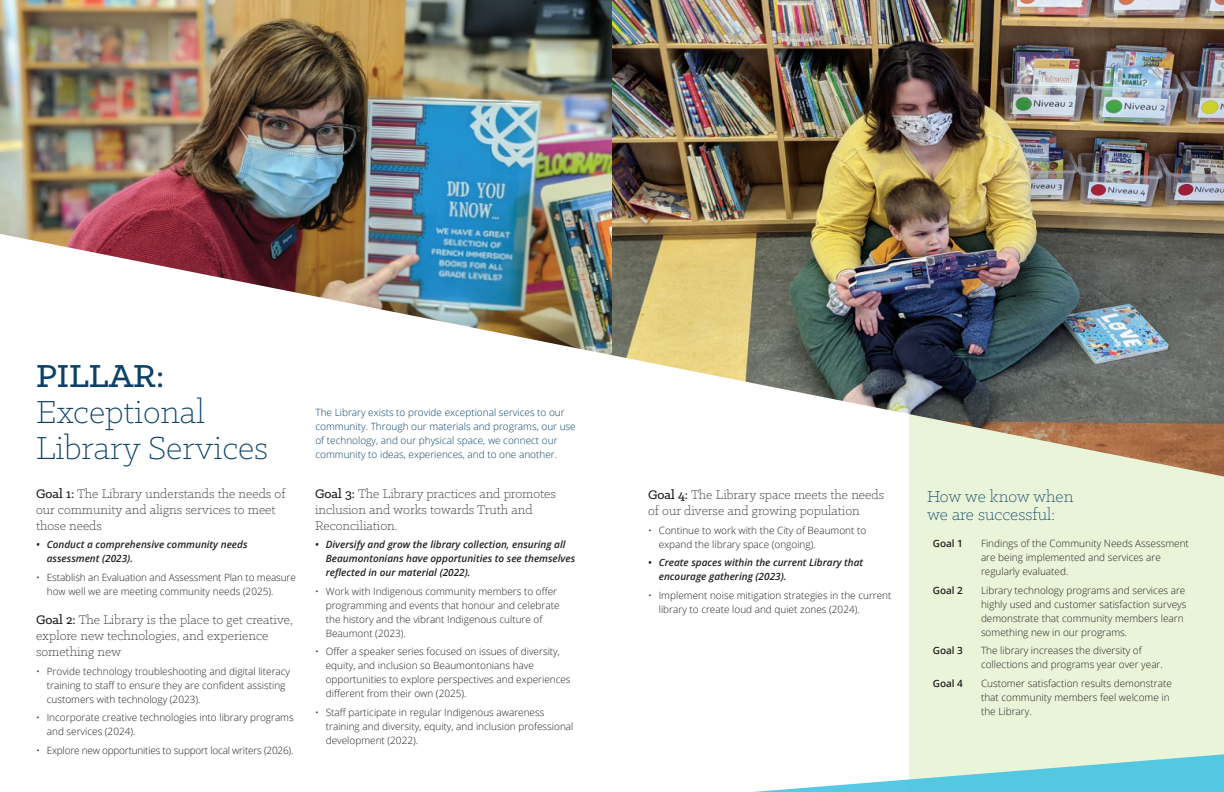
<style>
.page{position:relative;width:1224px;height:792px;background:#fff}
.page>*{position:absolute;margin:0;border:0;box-sizing:border-box;transform-origin:0 0}
.t1{font:300 36px/36px "Klinic Slab";color:#0a426a}
.t2{font:500 36px "Klinic Slab";color:#0a426a}
.t3{font:300 18px/18px "Klinic Slab";color:#0a426a}
.t4{font:300 14px/16px "Klinic Slab";color:#231f20}
.t5{font:300 10px/14px "Open Sans";color:#231f20}
.t6{font:italic 600 10px/14px "Open Sans";color:#231f20}
.t7{font:300 10px/14px "Open Sans";color:#0a426a}
.t8{font:300 10px "Open Sans";letter-spacing:-.02em;color:#231f20}
.t9{font:600 10px "Open Sans";color:#231f20}
.s1{font-weight:500}
</style>
<div class="page">
<div style="left:909px;top:408px;width:315px;height:384px;background:#eaf4d8"></div>
<svg style="left:753px;top:754px;width:471px;height:38px"></svg>
<img style="left:612px;top:0;width:612px;height:477px">
<img style="left:0;top:0;width:612px;height:355px">
<h1 class="t2" style="left:36px;top:352px;width:130px">PILLAR:</h1>
<h1 class="t1" style="left:36px;top:392px;width:234px">Exceptional<br>Library Services</h1>
<p class="t7" style="left:315px;top:405px;width:262px">The Library exists to provide exceptional services to our community. Through our materials and programs, our use of technology, and our physical space, we connect our community to ideas, experiences, and to one another.</p>
<h3 class="t4" style="left:315px;top:485px;width:242px"><span class="s1">Goal 3:</span> The Library practices and promotes inclusion and works towards Truth and<br>Reconciliation.</h3>
<p class="t6" style="left:326px;top:537px;width:251px;text-indent:-11px">• Diversify and grow the library collection, ensuring all<br>Beaumontonians have opportunities to see themselves reflected in our material (2022).</p>
<p class="t5" style="left:326px;top:584px;width:235px;text-indent:-11px">• Work with Indigenous community members to offer programming and events that honour and celebrate the history and the vibrant Indigenous culture of Beaumont (2023).</p>
<p class="t5" style="left:326px;top:644px;width:246px;text-indent:-11px">• Offer a speaker series focused on issues of diversity, equity, and inclusion so Beaumontonians have opportunities to explore perspectives and experiences different from their own (2025).</p>
<p class="t5" style="left:326px;top:705px;width:249px;text-indent:-11px">• Staff participate in regular Indigenous awareness training and diversity, equity, and inclusion professional development (2022).</p>
<h3 class="t4" style="left:36px;top:485px;width:251px"><span class="s1">Goal 1:</span> The Library understands the needs of our community and aligns services to meet those needs</h3>
<p class="t6" style="left:47px;top:537px;width:202px;text-indent:-11px">• Conduct a comprehensive community needs assessment (2023).</p>
<p class="t5" style="left:47px;top:570px;width:251px;text-indent:-11px">• Establish an Evaluation and Assessment Plan to measure how well we are meeting community needs (2025).</p>
<h3 class="t4" style="left:36px;top:611px;width:259px"><span class="s1">Goal 2:</span> The Library is the place to get creative, explore new technologies, and experience something new</h3>
<p class="t5" style="left:47px;top:664px;width:245px;text-indent:-11px">• Provide technology troubleshooting and digital literacy training to staff to ensure they are confident assisting customers with technology (2023).</p>
<p class="t5" style="left:47px;top:710px;width:249px;text-indent:-11px">• Incorporate creative technologies into library programs and services (2024).</p>
<p class="t8" style="left:36px;top:743px;width:259px">• Explore new opportunities to support local writers (2026).</p>
<h3 class="t4" style="left:648px;top:486px;width:238px"><span class="s1">Goal 4:</span> The Library space meets the needs of our diverse and growing population</h3>
<p class="t5" style="left:659px;top:523px;width:209px;text-indent:-11px">• Continue to work with the City of Beaumont to expand the library space (ongoing).</p>
<p class="t6" style="left:659px;top:555px;width:206px;text-indent:-11px">• Create spaces within the current Library that encourage gathering (2023).</p>
<p class="t5" style="left:659px;top:588px;width:234px;text-indent:-11px">• Implement noise mitigation strategies in the current library to create loud and quiet zones (2024).</p>
<h2 class="t3" style="left:927px;top:487px;width:148px">How we know when we are successful:</h2>
<p class="t9" style="left:933px;top:537px;width:32px">Goal 1</p>
<p class="t5" style="left:981px;top:536px;width:210px">Findings of the Community Needs Assessment are being implemented and services are regularly evaluated.</p>
<p class="t9" style="left:933px;top:583px;width:32px">Goal 2</p>
<p class="t5" style="left:981px;top:583px;width:207px">Library technology programs and services are highly used and customer satisfaction surveys demonstrate that community members learn something new in our programs.</p>
<p class="t9" style="left:933px;top:644px;width:32px">Goal 3</p>
<p class="t5" style="left:981px;top:643px;width:183px">The library increases the diversity of collections and programs year over year.</p>
<p class="t9" style="left:933px;top:676px;width:32px">Goal 4</p>
<p class="t5" style="left:981px;top:676px;width:192px">Customer satisfaction results demonstrate that community members feel welcome in the Library.</p>
</div>
